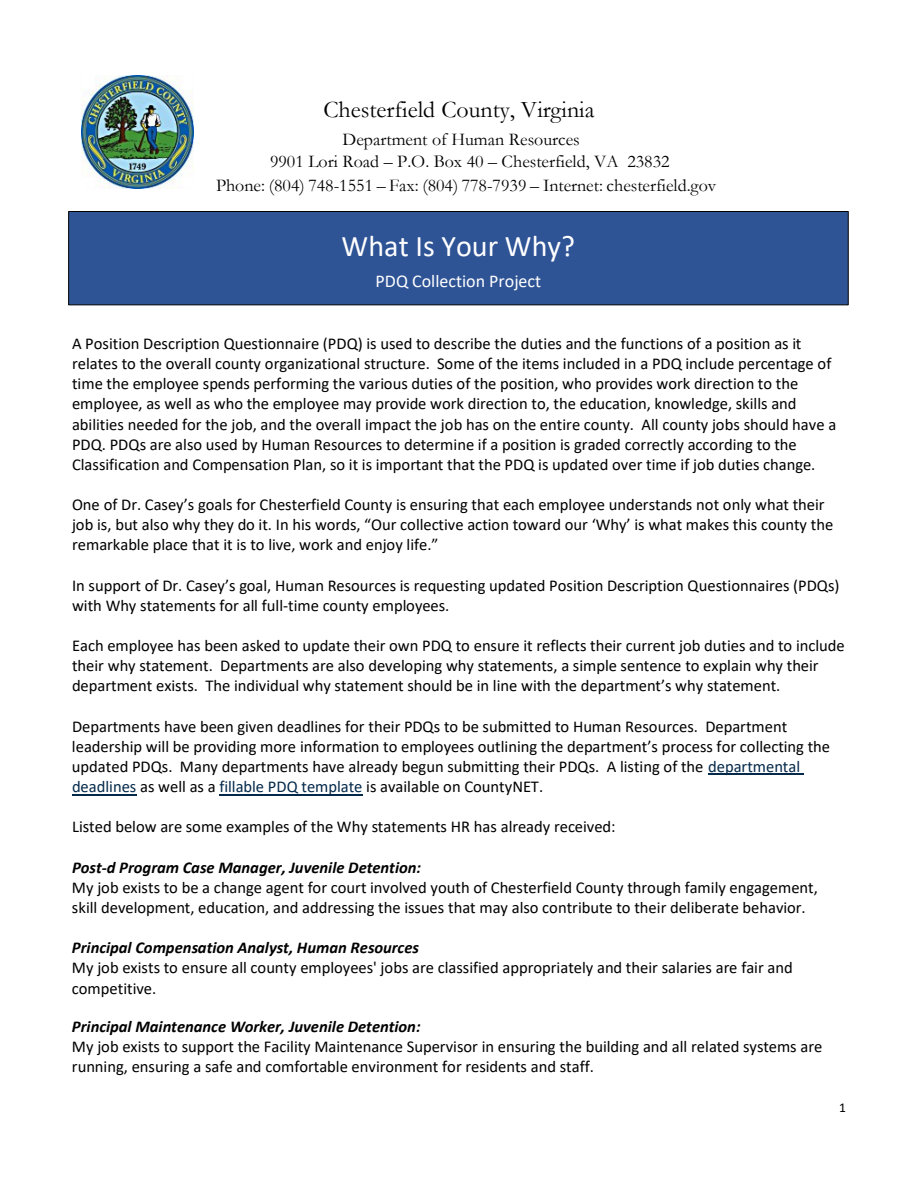
<style>
.page{position:relative;width:918px;height:1188px;background:#fff}
.page>*{position:absolute;margin:0;border:0;box-sizing:border-box;transform-origin:0 0}
.t1{font:30px "Calibri";color:#fff}
.t2{font:24px "Garamond";color:#000}
.t3{font:18px/23.2px "Garamond";color:#000;text-align:center}
.t4{font:18px "Calibri";color:#fff}
.t5{font:16.5px/20.1px "Calibri";color:#000}
.t6{font:italic 700 16.5px "Calibri";color:#000}
.t7{font:700 15px "Arial";color:#fff}
.t8{font:13.5px "Calibri";color:#000}
.s1{color:#04294a}
</style>
<div class="page">
<hr style="left:708px;top:774px;width:96px;height:1px;background:#04294a">
<hr style="left:72px;top:794px;width:64px;height:1px;background:#04294a">
<hr style="left:219px;top:794px;width:144px;height:1px;background:#04294a">
<img style="left:81px;top:76px;width:112px;height:112px">
<div style="left:68px;top:211px;width:781px;height:94px;background:#2f5496;border:1px solid #000"></div>
<p class="t2" style="left:323px;top:94px;width:272px">Chesterfield County, Virginia</p>
<p class="t3" style="left:343px;top:127px;width:239px">Department of Human Resources</p>
<p class="t3" style="left:216px;top:150px;width:502px">9901 Lori Road – P.O. Box 40 – Chesterfield, VA 23832<br>Phone: (804) 748-1551 – Fax: (804) 778-7939 – Internet: chesterfield.gov</p>
<p class="t1" style="left:342px;top:226px;width:235px">What Is Your Why?</p>
<p class="t4" style="left:375px;top:268px;width:167px">PDQ Collection Project</p>
<p class="t7" style="left:462px;top:234px;width:24px">ON</p>
<p class="t5" style="left:72px;top:333px;width:766px">A Position Description Questionnaire (PDQ) is used to describe the duties and the functions of a position as it relates to the overall county organizational structure. Some of the items included in a PDQ include percentage of time the employee spends performing the various duties of the position, who provides work direction to the employee, as well as who the employee may provide work direction to, the education, knowledge, skills and abilities needed for the job, and the overall impact the job has on the entire county. All county jobs should have a PDQ. PDQs are also used by Human Resources to determine if a position is graded correctly according to the Classification and Compensation Plan, so it is important that the PDQ is updated over time if job duties change.</p>
<p class="t5" style="left:72px;top:494px;width:763px">One of Dr. Casey’s goals for Chesterfield County is ensuring that each employee understands not only what their job is, but also why they do it. In his words, “Our collective action toward our ‘Why’ is what makes this county the remarkable place that it is to live, work and enjoy life.”</p>
<p class="t5" style="left:72px;top:575px;width:769px">In support of Dr. Casey’s goal, Human Resources is requesting updated Position Description Questionnaires (PDQs) with Why statements for all full-time county employees.</p>
<p class="t5" style="left:72px;top:635px;width:774px">Each employee has been asked to update their own PDQ to ensure it reflects their current job duties and to include their why statement. Departments are also developing why statements, a simple sentence to explain why their department exists. The individual why statement should be in line with the department’s why statement.</p>
<p class="t5" style="left:72px;top:716px;width:760px">Departments have been given deadlines for their PDQs to be submitted to Human Resources. Department leadership will be providing more information to employees outlining the department’s process for collecting the updated PDQs. Many departments have already begun submitting their PDQs. A listing of the <span class="s1">departmental deadlines</span> as well as a <span class="s1">fillable PDQ template</span> is available on CountyNET.</p>
<p class="t5" style="left:72px;top:817px;width:545px">Listed below are some examples of the Why statements HR has already received:</p>
<p class="t6" style="left:72px;top:856px;width:351px">Post-d Program Case Manager, Juvenile Detention:</p>
<p class="t5" style="left:72px;top:877px;width:748px">My job exists to be a change agent for court involved youth of Chesterfield County through family engagement, skill development, education, and addressing the issues that may also contribute to their deliberate behavior.</p>
<p class="t6" style="left:72px;top:936px;width:349px">Principal Compensation Analyst, Human Resources</p>
<p class="t5" style="left:72px;top:957px;width:722px">My job exists to ensure all county employees' jobs are classified appropriately and their salaries are fair and competitive.</p>
<p class="t6" style="left:72px;top:1015px;width:350px">Principal Maintenance Worker, Juvenile Detention:</p>
<p class="t5" style="left:72px;top:1036px;width:752px">My job exists to support the Facility Maintenance Supervisor in ensuring the building and all related systems are running, ensuring a safe and comfortable environment for residents and staff.</p>
<p class="t8" style="left:839px;top:1098px;width:8px">1</p>
</div>
